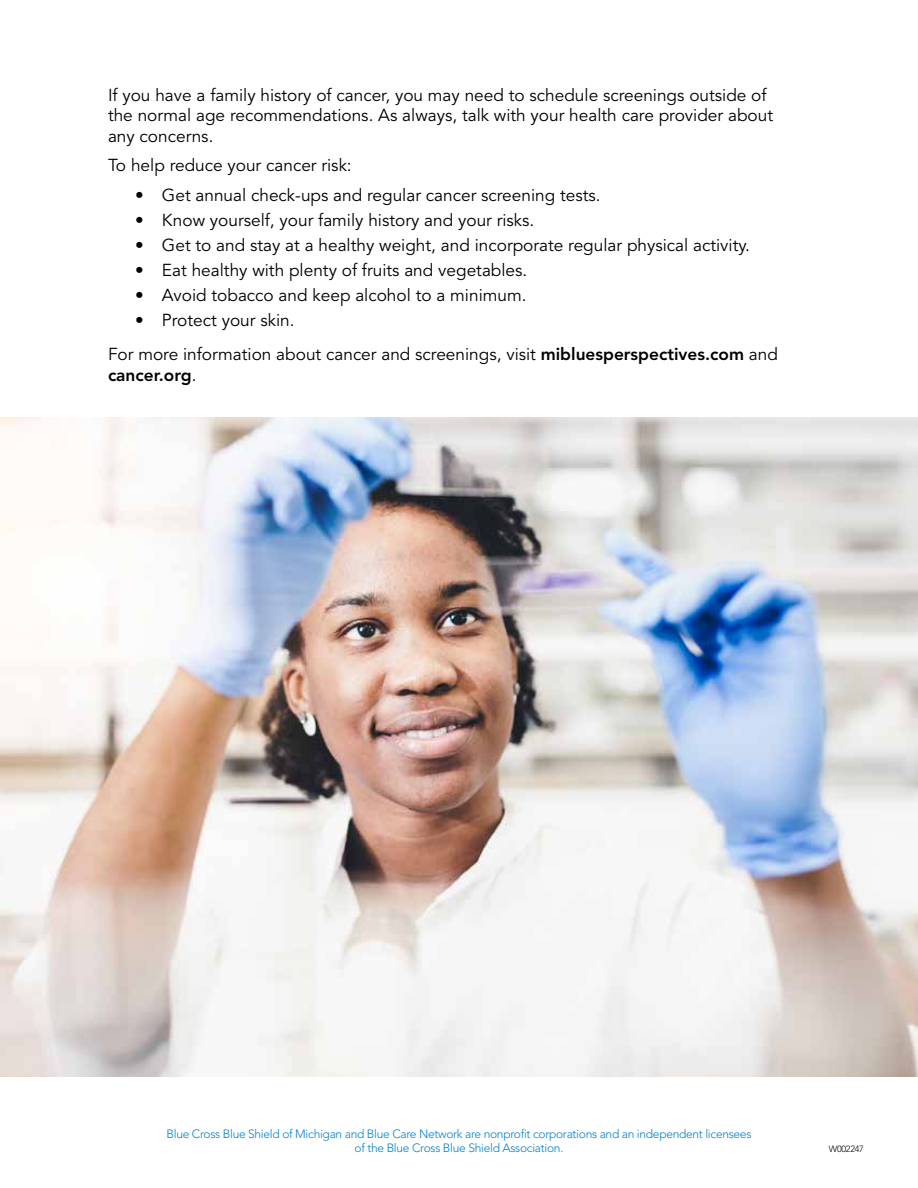
<style>
.page{position:relative;width:918px;height:1188px;background:#fff}
.page>*{position:absolute;margin:0;border:0;box-sizing:border-box;transform-origin:0 0}
.Body{font:17.25px/20.7px "Avenir LT Std";color:#000}
.Bullets{font:17.25px "Avenir LT Std";color:#000}
.Disclaimer{font:300 12px/13.5px "Avenir LT Std";letter-spacing:-.025em;color:#0082ca;text-align:center}
.Disclaimer-2{font:300 9px "Avenir LT Std";letter-spacing:-.025em;color:#000}
.s1{font-weight:800}
</style>
<div class="page">
<img style="left:0;top:418px;width:918px;height:659px">
<p class="Body" style="left:108px;top:85px;width:667px">If you have a family history of cancer, you may need to schedule screenings outside of the normal age recommendations. As always, talk with your health care provider about any concerns.</p>
<p class="Body" style="left:108px;top:155px;width:245px">To help reduce your cancer risk:</p>
<p class="Bullets" style="left:135px;top:185px;width:467px">• Get annual check-ups and regular cancer screening tests.</p>
<p class="Bullets" style="left:135px;top:210px;width:401px">• Know yourself, your family history and your risks.</p>
<p class="Bullets" style="left:135px;top:235px;width:617px">• Get to and stay at a healthy weight, and incorporate regular physical activity.</p>
<p class="Bullets" style="left:135px;top:260px;width:394px">• Eat healthy with plenty of fruits and vegetables.</p>
<p class="Bullets" style="left:135px;top:285px;width:393px">• Avoid tobacco and keep alcohol to a minimum.</p>
<p class="Bullets" style="left:135px;top:310px;width:161px">• Protect your skin.</p>
<p class="Body" style="left:108px;top:344px;width:671px">For more information about cancer and screenings, visit <span class="s1">mibluesperspectives.com</span> and <span class="s1">cancer.org</span>.</p>
<p class="Disclaimer" style="left:167px;top:1128px;width:586px">Blue Cross Blue Shield of Michigan and Blue Care Network are nonprofit corporations and an independent licensees of the Blue Cross Blue Shield Association.</p>
<p class="Disclaimer-2" style="left:829px;top:1143px;width:37px">W002247</p>
</div>
